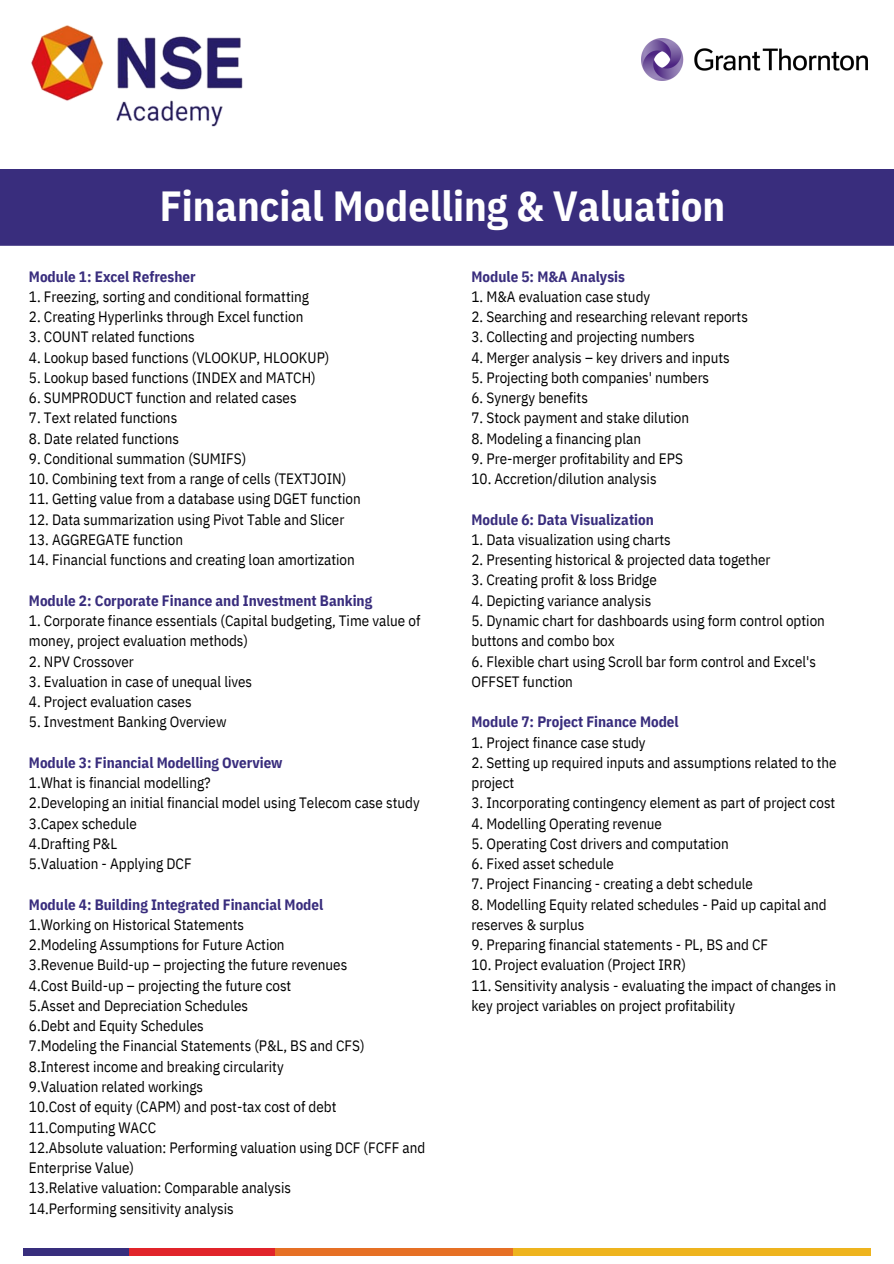
<style>
.page{position:relative;width:894px;height:1264px;background:#fff}
.page>*{position:absolute;margin:0;border:0;box-sizing:border-box;transform-origin:0 0}
.t1{font:700 42px "IBM Plex Sans Cond";color:#fff}
.t2{font:15px/20.2px "IBM Plex Sans Cond";color:#000}
.t3{font:700 15px "IBM Plex Sans Cond";color:#392d7d}
</style>
<div class="page">
<div style="left:23px;top:1248px;width:106px;height:7px;background:#382e7d"></div>
<div style="left:129px;top:1248px;width:158px;height:7px;background:#e1242a"></div>
<div style="left:276px;top:1248px;width:237px;height:7px;background:#e67025"></div>
<div style="left:513px;top:1248px;width:357px;height:7px;background:#eeb41e"></div>
<img style="left:31px;top:25px;width:212px;height:102px">
<img style="left:641px;top:39px;width:226px;height:41px">
<div style="left:0;top:169px;width:893px;height:76px;background:#392d7d"></div>
<h1 class="t1" style="left:160px;top:178px;width:567px">Financial Mod lling &amp; Valuation</h1>
<h1 class="t1" style="left:305px;top:178px;width:276px">Course Content</h1>
<p class="t3" style="left:29px;top:266px;width:168px">Module 1: Excel Refresher</p>
<p class="t2" style="left:29px;top:286px;width:281px">1. Freezing, sorting and conditional formatting</p>
<p class="t2" style="left:29px;top:306px;width:276px">2. Creating Hyperlinks through Excel function</p>
<p class="t2" style="left:29px;top:326px;width:167px">3. COUNT related functions</p>
<p class="t2" style="left:29px;top:347px;width:302px">4. Lookup based functions (VLOOKUP, HLOOKUP)</p>
<p class="t2" style="left:29px;top:367px;width:288px">5. Lookup based functions (INDEX and MATCH)</p>
<p class="t2" style="left:29px;top:387px;width:269px">6. SUMPRODUCT function and related cases</p>
<p class="t2" style="left:29px;top:407px;width:150px">7. Text related functions</p>
<p class="t2" style="left:29px;top:428px;width:151px">8. Date related functions</p>
<p class="t2" style="left:29px;top:448px;width:219px">9. Conditional summation (SUMIFS)</p>
<p class="t2" style="left:29px;top:468px;width:319px">10. Combining text from a range of cells (TEXTJOIN)</p>
<p class="t2" style="left:29px;top:488px;width:333px">11. Getting value from a database using DGET function</p>
<p class="t2" style="left:29px;top:509px;width:317px">12. Data summarization using Pivot Table and Slicer</p>
<p class="t2" style="left:29px;top:529px;width:156px">13. AGGREGATE function</p>
<p class="t2" style="left:29px;top:549px;width:327px">14. Financial functions and creating loan amortization</p>
<p class="t3" style="left:29px;top:590px;width:345px">Module 2: Corporate Finance and Investment Banking</p>
<p class="t2" style="left:29px;top:610px;width:393px">1. Corporate finance essentials (Capital budgeting, Time value of money, project evaluation methods)</p>
<p class="t2" style="left:29px;top:650px;width:106px">2. NPV Crossover</p>
<p class="t2" style="left:29px;top:671px;width:225px">3. Evaluation in case of unequal lives</p>
<p class="t2" style="left:29px;top:691px;width:164px">4. Project evaluation cases</p>
<p class="t2" style="left:29px;top:711px;width:199px">5. Investment Banking Overview</p>
<p class="t3" style="left:29px;top:752px;width:255px">Module 3: Financial Modelling Overview</p>
<p class="t2" style="left:29px;top:772px;width:183px">1.What is financial modelling?</p>
<p class="t2" style="left:29px;top:792px;width:392px">2.Developing an initial financial model using Telecom case study</p>
<p class="t2" style="left:29px;top:812px;width:110px">3.Capex schedule</p>
<p class="t2" style="left:29px;top:833px;width:90px">4.Drafting P&amp;L</p>
<p class="t2" style="left:29px;top:853px;width:164px">5.Valuation - Applying DCF</p>
<p class="t3" style="left:29px;top:894px;width:296px">Module 4: Building Integrated Financial Model</p>
<p class="t2" style="left:29px;top:914px;width:217px">1.Working on Historical Statements</p>
<p class="t2" style="left:29px;top:934px;width:257px">2.Modeling Assumptions for Future Action</p>
<p class="t2" style="left:29px;top:954px;width:320px">3.Revenue Build-up – projecting the future revenues</p>
<p class="t2" style="left:29px;top:974px;width:264px">4.Cost Build-up – projecting the future cost</p>
<p class="t2" style="left:29px;top:995px;width:220px">5.Asset and Depreciation Schedules</p>
<p class="t2" style="left:29px;top:1015px;width:176px">6.Debt and Equity Schedules</p>
<p class="t2" style="left:29px;top:1035px;width:337px">7.Modeling the Financial Statements (P&amp;L, BS and CFS)</p>
<p class="t2" style="left:29px;top:1055px;width:256px">8.Interest income and breaking circularity</p>
<p class="t2" style="left:29px;top:1076px;width:176px">9.Valuation related workings</p>
<p class="t2" style="left:29px;top:1096px;width:309px">10.Cost of equity (CAPM) and post-tax cost of debt</p>
<p class="t2" style="left:29px;top:1116px;width:129px">11.Computing WACC</p>
<p class="t2" style="left:29px;top:1136px;width:398px">12.Absolute valuation: Performing valuation using DCF (FCFF and<br>Enterprise Value)</p>
<p class="t2" style="left:29px;top:1177px;width:263px">13.Relative valuation: Comparable analysis</p>
<p class="t2" style="left:29px;top:1197px;width:206px">14.Performing sensitivity analysis</p>
<p class="t3" style="left:471px;top:266px;width:155px">Module 5: M&amp;A Analysis</p>
<p class="t2" style="left:471px;top:286px;width:180px">1. M&amp;A evaluation case study</p>
<p class="t2" style="left:471px;top:306px;width:278px">2. Searching and researching relevant reports</p>
<p class="t2" style="left:471px;top:326px;width:225px">3. Collecting and projecting numbers</p>
<p class="t2" style="left:471px;top:347px;width:260px">4. Merger analysis – key drivers and inputs</p>
<p class="t2" style="left:471px;top:367px;width:239px">5. Projecting both companies' numbers</p>
<p class="t2" style="left:471px;top:387px;width:118px">6. Synergy benefits</p>
<p class="t2" style="left:471px;top:407px;width:219px">7. Stock payment and stake dilution</p>
<p class="t2" style="left:471px;top:428px;width:171px">8. Modeling a financing plan</p>
<p class="t2" style="left:471px;top:448px;width:213px">9. Pre-merger profitability and EPS</p>
<p class="t2" style="left:471px;top:468px;width:186px">10. Accretion/dilution analysis</p>
<p class="t3" style="left:471px;top:509px;width:184px">Module 6: Data Visualization</p>
<p class="t2" style="left:471px;top:529px;width:201px">1. Data visualization using charts</p>
<p class="t2" style="left:471px;top:549px;width:300px">2. Presenting historical &amp; projected data together</p>
<p class="t2" style="left:471px;top:569px;width:187px">3. Creating profit &amp; loss Bridge</p>
<p class="t2" style="left:471px;top:590px;width:181px">4. Depicting variance analysis</p>
<p class="t2" style="left:471px;top:610px;width:355px">5. Dynamic chart for dashboards using form control option buttons and combo box</p>
<p class="t2" style="left:471px;top:650px;width:346px">6. Flexible chart using Scroll bar form control and Excel's<br>OFFSET function</p>
<p class="t3" style="left:471px;top:712px;width:209px">Module 7: Project Finance Model</p>
<p class="t2" style="left:471px;top:731px;width:176px">1. Project finance case study</p>
<p class="t2" style="left:471px;top:752px;width:366px">2. Setting up required inputs and assumptions related to the project</p>
<p class="t2" style="left:471px;top:792px;width:365px">3. Incorporating contingency element as part of project cost</p>
<p class="t2" style="left:471px;top:812px;width:192px">4. Modelling Operating revenue</p>
<p class="t2" style="left:471px;top:833px;width:259px">5. Operating Cost drivers and computation</p>
<p class="t2" style="left:471px;top:853px;width:144px">6. Fixed asset schedule</p>
<p class="t2" style="left:471px;top:873px;width:283px">7. Project Financing - creating a debt schedule</p>
<p class="t2" style="left:471px;top:893px;width:356px">8. Modelling Equity related schedules - Paid up capital and reserves &amp; surplus</p>
<p class="t2" style="left:471px;top:934px;width:298px">9. Preparing financial statements - PL, BS and CF</p>
<p class="t2" style="left:471px;top:954px;width:216px">10. Project evaluation (Project IRR)</p>
<p class="t2" style="left:471px;top:974px;width:366px">11. Sensitivity analysis - evaluating the impact of changes in key project variables on project profitability</p>
</div>
